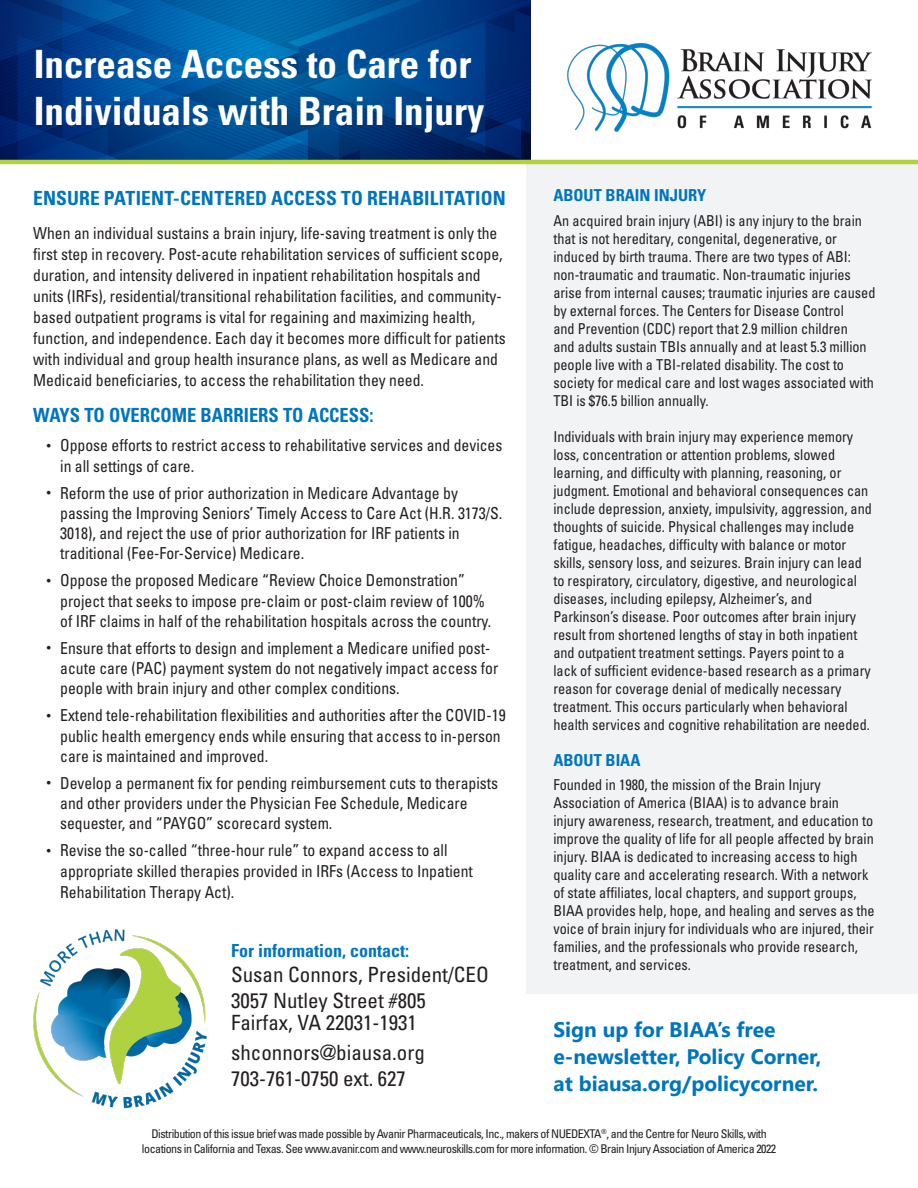
<style>
.page{position:relative;width:918px;height:1188px;background:#fff}
.page>*{position:absolute;margin:0;border:0;box-sizing:border-box;transform-origin:0 0}
.t1{font:700 condensed 39px/46.5px "Univers LT Std";color:#fff}
.t2{font:condensed 21px "Univers LT Std";color:#231f20}
.t3{font:700 21px "Segoe UI";color:#0075bd}
.t4{font:700 condensed 19.5px "Univers LT Std";color:#0075bd}
.t5{font:700 condensed 19.5px "Univers LT Std";color:#0075bd;scale:.95 1}
.t6{font:700 condensed 18px "Univers LT Std";color:#0075bd}
.t7{font:condensed 16.5px/20.2px "Univers LT Std";color:#231f20;scale:.95 1}
.t8{font:700 condensed 16.5px "Univers LT Std";color:#0075bd}
.t9{font:condensed 15px/18px "Univers LT Std";color:#231f20;scale:.95 1}
.t10{font:condensed 12px "Univers LT Std";letter-spacing:-.04em;color:#231f20}
.s1{font-size:12px}
</style>
<div class="page">
<div style="left:526px;top:162px;width:392px;height:832px;background:#f2f3f4"></div>
<img style="left:0;top:0;width:530px;height:160px">
<img style="left:33px;top:929px;width:174px;height:180px">
<img style="left:568px;top:42px;width:304px;height:89px">
<hr style="left:0;top:160px;width:918px;height:4px;background:#b2d23f">
<p class="t1" style="left:34px;top:41px;width:452px">Increase Access to Care for<br>Individuals with Brain Injury</p>
<p class="t4" style="left:33px;top:186px;width:474px">ENSURE PATIENT-CENTERED ACCESS TO REHABILITATION</p>
<p class="t7" style="left:33px;top:223px;width:499px;line-height:21px">When an individual sustains a brain injury, life-saving treatment is only the first step in recovery. Post-acute rehabilitation services of sufficient scope, duration, and intensity delivered in inpatient rehabilitation hospitals and units (IRFs), residential/transitional rehabilitation facilities, and community&shy;based outpatient programs is vital for regaining and maximizing health, function, and independence. Each day it becomes more difficult for patients with individual and group health insurance plans, as well as Medicare and Medicaid beneficiaries, to access the rehabilitation they need.</p>
<p class="t5" style="left:33px;top:403px;width:360px">WAYS TO OVERCOME BARRIERS TO ACCESS:</p>
<p class="t7" style="left:60px;top:435px;width:467px;text-indent:-13px"><span class="s1">•</span> Oppose efforts to restrict access to rehabilitative services and devices in all settings of care.</p>
<p class="t7" style="left:60px;top:482px;width:467px;text-indent:-13px"><span class="s1">•</span> Reform the use of prior authorization in Medicare Advantage by passing the Improving Seniors’ Timely Access to Care Act (H.R. 3173/S.<br>3018), and reject the use of prior authorization for IRF patients in traditional (Fee-For-Service) Medicare.</p>
<p class="t7" style="left:60px;top:570px;width:455px;text-indent:-13px"><span class="s1">•</span> Oppose the proposed Medicare “Review Choice Demonstration” project that seeks to impose pre-claim or post-claim review of 100% of IRF claims in half of the rehabilitation hospitals across the country.</p>
<p class="t7" style="left:60px;top:638px;width:463px;text-indent:-13px"><span class="s1">•</span> Ensure that efforts to design and implement a Medicare unified post&shy;acute care (PAC) payment system do not negatively impact access for people with brain injury and other complex conditions.</p>
<p class="t7" style="left:60px;top:705px;width:470px;text-indent:-13px"><span class="s1">•</span> Extend tele-rehabilitation flexibilities and authorities after the COVID-19 public health emergency ends while ensuring that access to in-person care is maintained and improved.</p>
<p class="t7" style="left:60px;top:773px;width:462px;text-indent:-13px"><span class="s1">•</span> Develop a permanent fix for pending reimbursement cuts to therapists and other providers under the Physician Fee Schedule, Medicare sequester, and “PAYGO” scorecard system.</p>
<p class="t7" style="left:60px;top:840px;width:436px;line-height:20.7px;text-indent:-13px"><span class="s1">•</span> Revise the so-called “three-hour rule” to expand access to all appropriate skilled therapies provided in IRFs (Access to Inpatient<br>Rehabilitation Therapy Act).</p>
<p class="t6" style="left:231px;top:939px;width:179px">For information, contact:</p>
<p class="t2" style="left:231px;top:961px;width:259px">Susan Connors, President/CEO</p>
<p class="t2" style="left:231px;top:987px;width:196px">3057 Nutley Street #805</p>
<p class="t2" style="left:231px;top:1009px;width:187px">Fairfax, VA 22031-1931</p>
<p class="t2" style="left:231px;top:1039px;width:195px">shconnors@biausa.org</p>
<p class="t2" style="left:231px;top:1065px;width:176px">703-761-0750 ext. 627</p>
<p class="t8" style="left:553px;top:185px;width:154px">ABOUT BRAIN INJURY</p>
<p class="t9" style="left:553px;top:211px;width:341px">An acquired brain injury (ABI) is any injury to the brain that is not hereditary, congenital, degenerative, or induced by birth trauma. There are two types of ABI: non-traumatic and traumatic. Non-traumatic injuries arise from internal causes; traumatic injuries are caused by external forces. The Centers for Disease Control<br>and Prevention (CDC) report that 2.9 million children<br>and adults sustain TBIs annually and at least 5.3 million people live with a TBI-related disability. The cost to society for medical care and lost wages associated with TBI is $76.5 billion annually.</p>
<p class="t9" style="left:553px;top:427px;width:337px">Individuals with brain injury may experience memory loss, concentration or attention problems, slowed learning, and difficulty with planning, reasoning, or judgment. Emotional and behavioral consequences can include depression, anxiety, impulsivity, aggression, and thoughts of suicide. Physical challenges may include fatigue, headaches, difficulty with balance or motor skills, sensory loss, and seizures. Brain injury can lead to respiratory, circulatory, digestive, and neurological diseases, including epilepsy, Alzheimer’s, and Parkinson’s disease. Poor outcomes after brain injury result from shortened lengths of stay in both inpatient and outpatient treatment settings. Payers point to a lack of sufficient evidence-based research as a primary reason for coverage denial of medically necessary treatment. This occurs particularly when behavioral health services and cognitive rehabilitation are needed.</p>
<p class="t8" style="left:553px;top:750px;width:89px">ABOUT BIAA</p>
<p class="t9" style="left:553px;top:776px;width:340px">Founded in 1980, the mission of the Brain Injury Association of America (BIAA) is to advance brain<br>injury awareness, research, treatment, and education to improve the quality of life for all people affected by brain injury. BIAA is dedicated to increasing access to high quality care and accelerating research. With a network of state affiliates, local chapters, and support groups, BIAA provides help, hope, and healing and serves as the voice of brain injury for individuals who are injured, their families, and the professionals who provide research, treatment, and services.</p>
<p class="t3" style="left:554px;top:1010px;width:224px">Sign up for BIAA’s free</p>
<p class="t3" style="left:554px;top:1037px;width:270px">e-newsletter, Policy Corner,</p>
<p class="t3" style="left:554px;top:1064px;width:266px">at biausa.org/policycorner.</p>
<p class="t10" style="left:151px;top:1126px;width:617px">Distribution of this issue brief was made possible by Avanir Pharmaceuticals, Inc., makers of NUEDEXTA<sup>®</sup>, and the Centre for Neuro Skills, with</p>
<p class="t10" style="left:142px;top:1141px;width:636px">locations in California and Texas. See www.avanir.com and www.neuroskills.com for more information. © Brain Injury Association of America 2022</p>
</div>
